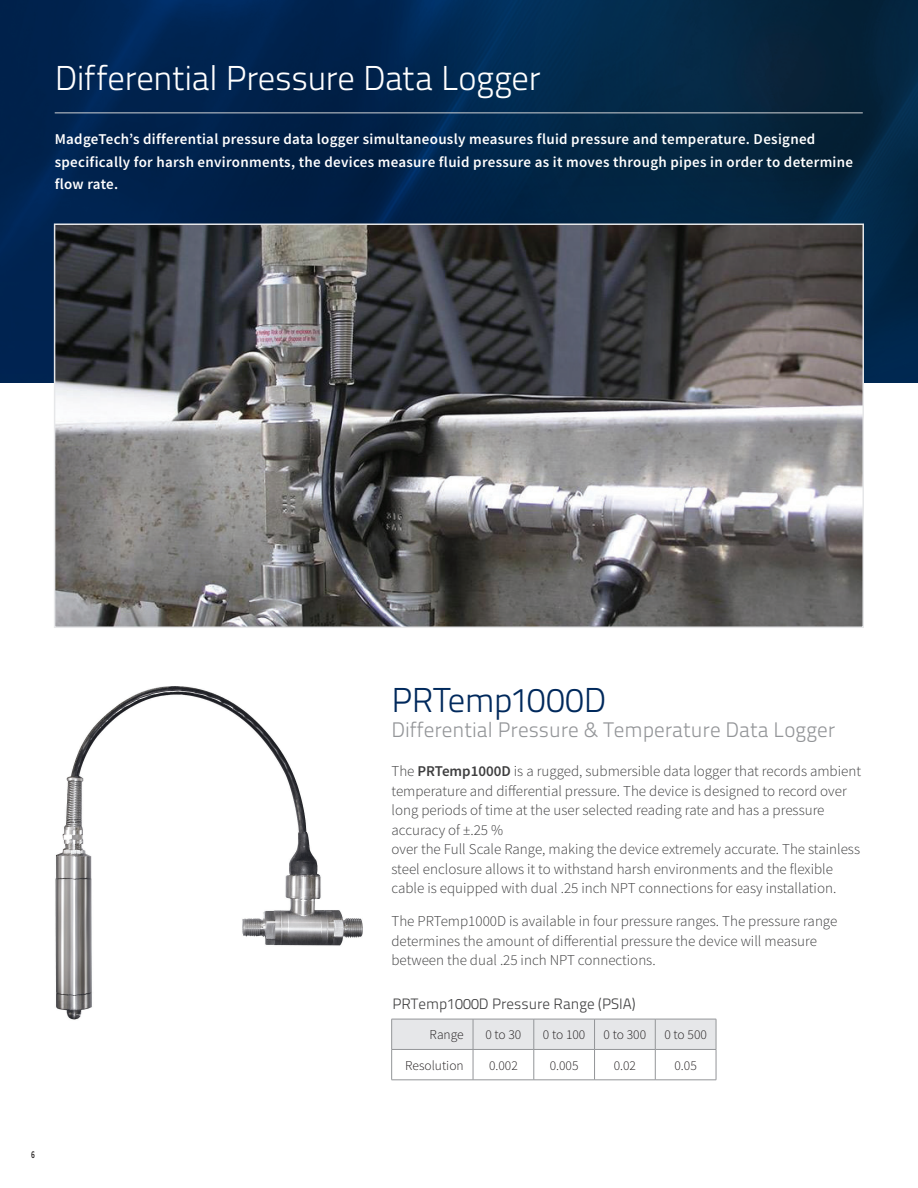
<style>
.page{position:relative;width:918px;height:1188px;background:#fff}
.page>*{position:absolute;margin:0;border:0;box-sizing:border-box;transform-origin:0 0}
.Header_Text{font:300 34.5px "Titillium Text 22 L";letter-spacing:-.01em;color:#fff}
.Header_Text-2{font:300 34.5px "Titillium Text 22 L";letter-spacing:-.02em;color:#00295c}
.t1{font:300 21px "Titillium Text 22 L";color:#939598}
.Paragraph_Style_1{font:300 15px/19.5px "Source Sans Pro";color:#3e3e3f}
.t2{font:600 15px/22.5px "Source Sans Pro";letter-spacing:.02em;color:#fff}
.t3{font:300 15px "Titillium Text 22 L";color:#3e3e3f}
.t4{font:300 13.5px "Source Sans Pro";color:#231f20}
.t5{font:600 10.5px "Source Sans Pro";color:#231f20;scale:.7 1}
.s1{font-weight:600}
</style>
<div class="page">
<img style="left:0;top:0;width:918px;height:382px">
<hr style="left:55px;top:112px;width:808px;height:1px;background:#d1d2d4">
<img style="left:55px;top:686px;width:308px;height:334px">
<svg style="left:392px;top:1020px;width:324px;height:60px"></svg>
<hr style="left:392px;top:1019px;width:81px;height:1px;background:#939598">
<hr style="left:391px;top:1019px;width:1px;height:30px;background:#939598">
<hr style="left:473px;top:1019px;width:61px;height:1px;background:#939598">
<hr style="left:473px;top:1019px;width:1px;height:30px;background:#939598">
<hr style="left:534px;top:1019px;width:61px;height:1px;background:#939598">
<hr style="left:534px;top:1019px;width:1px;height:30px;background:#939598">
<hr style="left:595px;top:1019px;width:60px;height:1px;background:#939598">
<hr style="left:594px;top:1019px;width:1px;height:30px;background:#939598">
<hr style="left:655px;top:1019px;width:61px;height:1px;background:#939598">
<hr style="left:655px;top:1019px;width:1px;height:30px;background:#939598">
<hr style="left:716px;top:1019px;width:1px;height:30px;background:#939598">
<hr style="left:392px;top:1049px;width:81px;height:1px;background:#939598">
<hr style="left:391px;top:1050px;width:1px;height:30px;background:#939598">
<hr style="left:473px;top:1049px;width:61px;height:1px;background:#939598">
<hr style="left:473px;top:1050px;width:1px;height:30px;background:#939598">
<hr style="left:534px;top:1049px;width:61px;height:1px;background:#939598">
<hr style="left:534px;top:1050px;width:1px;height:30px;background:#939598">
<hr style="left:595px;top:1049px;width:60px;height:1px;background:#939598">
<hr style="left:594px;top:1050px;width:1px;height:30px;background:#939598">
<hr style="left:655px;top:1049px;width:61px;height:1px;background:#939598">
<hr style="left:655px;top:1050px;width:1px;height:30px;background:#939598">
<hr style="left:716px;top:1050px;width:1px;height:30px;background:#939598">
<hr style="left:392px;top:1080px;width:81px;height:1px;background:#939598">
<hr style="left:473px;top:1080px;width:61px;height:1px;background:#939598">
<hr style="left:534px;top:1080px;width:61px;height:1px;background:#939598">
<hr style="left:595px;top:1080px;width:60px;height:1px;background:#939598">
<hr style="left:655px;top:1080px;width:61px;height:1px;background:#939598">
<img style="left:57px;top:227px;width:804px;height:398px">
<div style="left:54px;top:224px;width:810px;height:404px;border:2px solid #e6e7e9"></div>
<p class="Header_Text" style="left:55px;top:53px;width:487px">Differential Pressure Data Logger</p>
<p class="t2" style="left:55px;top:128px;width:800px">MadgeTech’s differential pressure data logger simultaneously measures fluid pressure and temperature. Designed specifically for harsh environments, the devices measure fluid pressure as it moves through pipes in order to determine flow rate.</p>
<p class="t5" style="left:31px;top:1147px;width:7px">6</p>
<p class="Header_Text-2" style="left:392px;top:674px;width:216px">PRTemp1000D</p>
<p class="t1" style="left:392px;top:714px;width:445px">Differential Pressure &amp; Temperature Data Logger</p>
<p class="Paragraph_Style_1" style="left:392px;top:762px;width:471px">The <span class="s1">PRTemp1000D</span> is a rugged, submersible data logger that records ambient temperature and differential pressure. The device is designed to record over long periods of time at the user selected reading rate and has a pressure accuracy of ±.25 %<br>over the Full Scale Range, making the device extremely accurate. The stainless steel enclosure allows it to withstand harsh environments and the flexible cable is equipped with dual .25 inch NPT connections for easy installation.</p>
<p class="Paragraph_Style_1" style="left:392px;top:912px;width:447px">The PRTemp1000D is available in four pressure ranges. The pressure range determines the amount of differential pressure the device will measure between the dual .25 inch NPT connections.</p>
<p class="t3" style="left:392px;top:993px;width:245px">PRTemp1000D Pressure Range (PSIA)</p>
<p class="t4" style="left:430px;top:1027px;width:36px">Range</p>
<p class="t4" style="left:485px;top:1027px;width:38px">0 to 30</p>
<p class="t4" style="left:543px;top:1027px;width:44px">0 to 100</p>
<p class="t4" style="left:604px;top:1027px;width:44px">0 to 300</p>
<p class="t4" style="left:664px;top:1027px;width:44px">0 to 500</p>
<p class="t4" style="left:405px;top:1057px;width:60px">Resolution</p>
<p class="t4" style="left:489px;top:1057px;width:30px">0.002</p>
<p class="t4" style="left:550px;top:1057px;width:30px">0.005</p>
<p class="t4" style="left:614px;top:1057px;width:24px">0.02</p>
<p class="t4" style="left:674px;top:1057px;width:24px">0.05</p>
</div>
